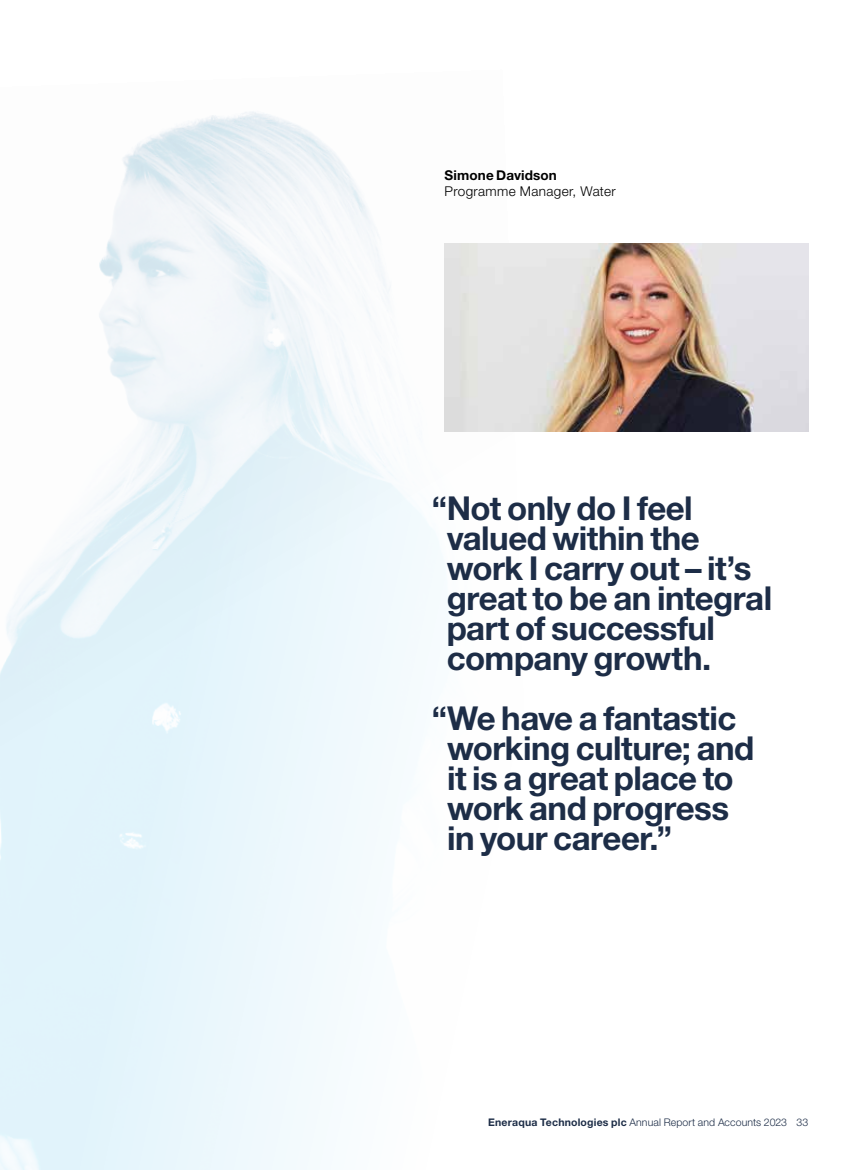
<style>
.page{position:relative;width:851px;height:1170px;background:#fff}
.page>*{position:absolute;margin:0;border:0;box-sizing:border-box;transform-origin:0 0}
.t1{font:700 33px/30px "Helvetica Neue LT Std";letter-spacing:-.015em;color:#1d2d47}
.t2{font:300 13.5px "Helvetica Neue LT Std";letter-spacing:.025em;color:#000}
.t3{font:700 13.5px "Helvetica Neue LT Std";letter-spacing:.01em;color:#000}
.t4{font:300 10.5px "Helvetica Neue LT Std";letter-spacing:.01em;color:#1d2d47}
.s1{font-weight:700}
</style>
<div class="page">
<img style="left:444px;top:243px;width:364px;height:189px">
<p class="t3" style="left:444px;top:167px;width:114px">Simone Davidson</p>
<p class="t2" style="left:444px;top:182px;width:172px">Programme Manager, Water</p>
<p class="t1" style="left:446px;top:492px;width:327px;text-indent:-15px">“Not only do I feel valued within the work I carry out – it’s great to be an integral part of successful company growth.</p>
<p class="t1" style="left:447px;top:702px;width:309px;text-indent:-15px">“We have a fantastic working culture; and it is a great place to work and progress in your career.”</p>
<p class="t4" style="left:488px;top:1116px;width:322px"><span class="s1">Eneraqua Technologies plc</span> Annual Report and Accounts 2023 33</p>
</div>
